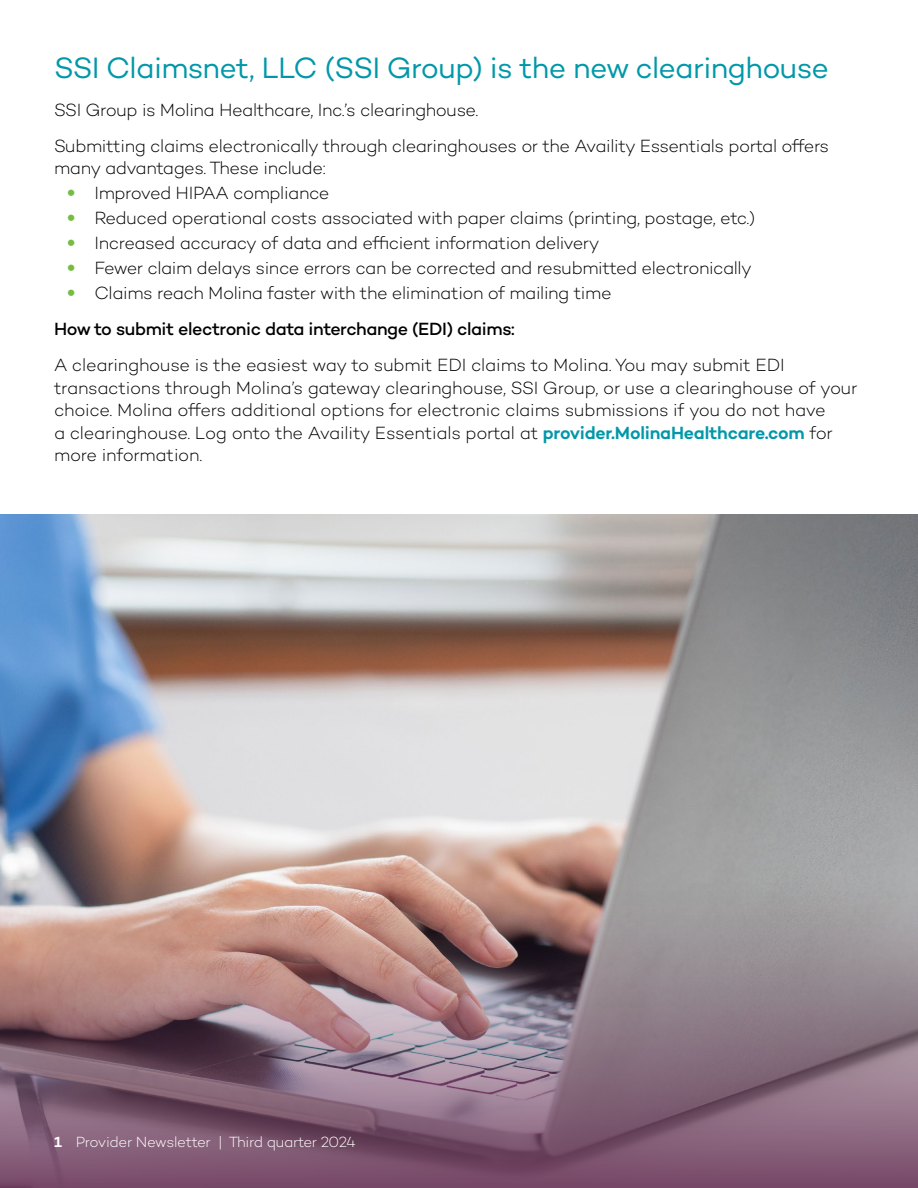
<style>
.page{position:relative;width:918px;height:1188px;background:#fff}
.page>*{position:absolute;margin:0;border:0;box-sizing:border-box;transform-origin:0 0}
.t1{font:30px "Campton";letter-spacing:-.025em;color:#0098a9}
.t2{font:300 18px/22.5px "Campton";letter-spacing:-.02em;color:#000}
.t3{font:500 18px "Campton";letter-spacing:-.025em;color:#000}
.t4{font:300 15px "Campton";letter-spacing:-.03em;color:#fff}
.s1{font-weight:700;font-size:21px;color:#76bc43}
.s2{font-weight:600;color:#0098a9}
.s3{font-weight:600}
</style>
<div class="page">
<img style="left:0;top:514px;width:918px;height:365px">
<img style="left:0;top:879px;width:918px;height:309px">
<h2 class="t1" style="left:54px;top:49px;width:777px">SSI Claimsnet, LLC (SSI Group) is the new clearinghouse</h2>
<p class="t2" style="left:54px;top:98px;width:426px">SSI Group is Molina Healthcare, Inc.’s clearinghouse.</p>
<p class="t2" style="left:54px;top:134px;width:777px">Submitting claims electronically through clearinghouses or the Availity Essentials portal offers many advantages. These include:</p>
<p class="t2" style="left:68px;top:182px;width:264px"><span class="s1">•</span> Improved HIPAA compliance</p>
<p class="t2" style="left:68px;top:207px;width:689px"><span class="s1">•</span> Reduced operational costs associated with paper claims (printing, postage, etc.)</p>
<p class="t2" style="left:68px;top:232px;width:533px"><span class="s1">•</span> Increased accuracy of data and efficient information delivery</p>
<p class="t2" style="left:68px;top:256px;width:686px"><span class="s1">•</span> Fewer claim delays since errors can be corrected and resubmitted electronically</p>
<p class="t2" style="left:68px;top:281px;width:546px"><span class="s1">•</span> Claims reach Molina faster with the elimination of mailing time</p>
<h3 class="t3" style="left:54px;top:318px;width:462px">How to submit electronic data interchange (EDI) claims:</h3>
<p class="t2" style="left:54px;top:353px;width:805px">A clearinghouse is the easiest way to submit EDI claims to Molina. You may submit EDI transactions through Molina’s gateway clearinghouse, SSI Group, or use a clearinghouse of your choice. Molina offers additional options for electronic claims submissions if you do not have<br>a clearinghouse. Log onto the Availity Essentials portal at <span class="s2">provider.MolinaHealthcare.com</span> for more information.</p>
<p class="t4" style="left:54px;top:1132px;width:303px"><span class="s3">1</span> Provider Newsletter | Third quarter 2024</p>
</div>
